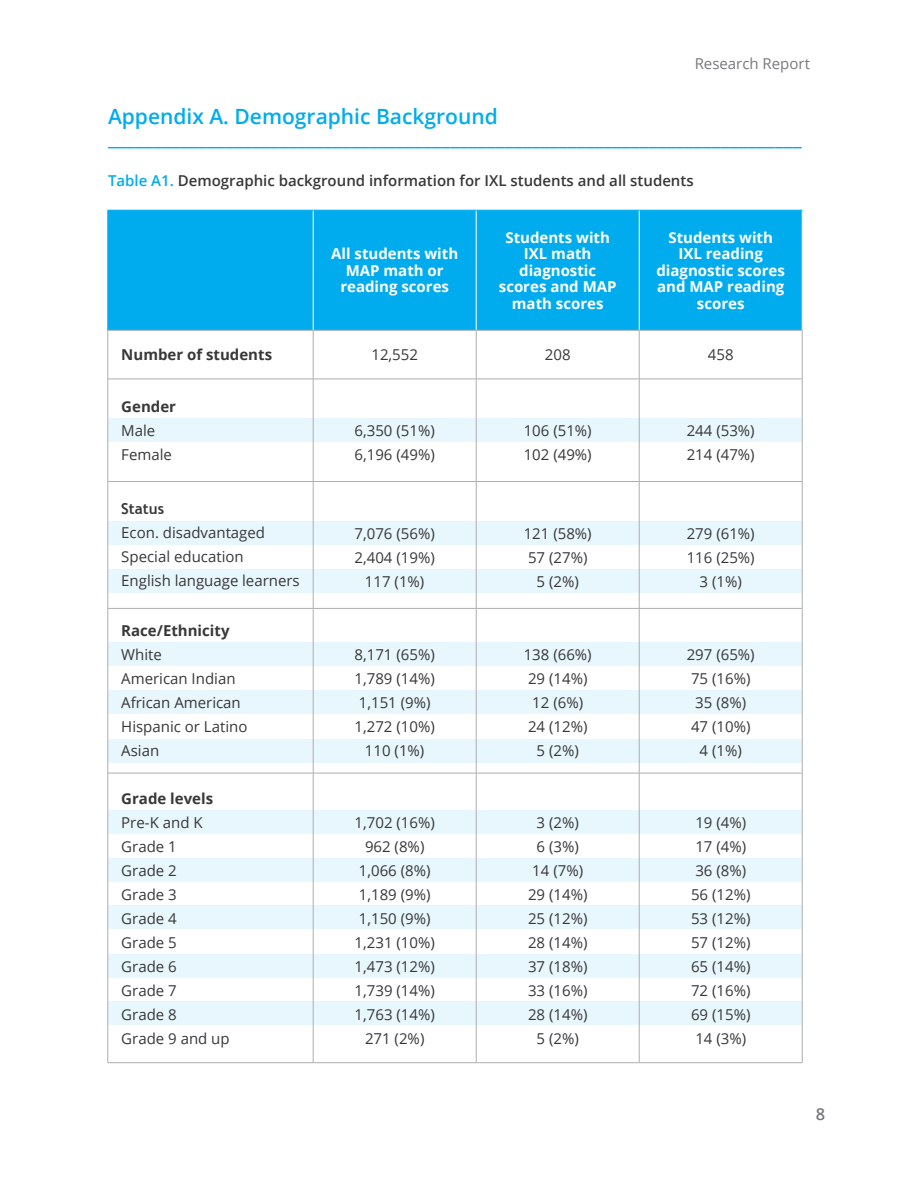
<style>
.page{position:relative;width:918px;height:1188px;background:#fff}
.page>*{position:absolute;margin:0;border:0;box-sizing:border-box;transform-origin:0 0}
.t1{font:600 21px/21px "Open Sans";color:#00aced}
.t2{font:600 16.5px "Open Sans";color:#78797c}
.t3{font:15px/24px "Open Sans";color:#383839}
.t4{font:700 15px/16.5px "Open Sans";color:#fff;text-align:center}
.t5{font:600 15px "Open Sans";color:#383839}
.t6{font:700 15px "Open Sans";color:#383839}
.t7{font:15px "Open Sans";color:#78797c}
.t8{font:700 15px "Trebuchet MS";color:#383839}
.s1{color:#00aced}
</style>
<div class="page">
<div style="left:108px;top:418px;width:694px;height:24px;background:#e8f6fd"></div>
<div style="left:108px;top:521px;width:694px;height:24px;background:#e8f6fd"></div>
<div style="left:108px;top:642px;width:694px;height:24px;background:#e8f6fd"></div>
<div style="left:108px;top:810px;width:694px;height:24px;background:#e8f6fd"></div>
<div style="left:108px;top:955px;width:694px;height:23px;background:#e8f6fd"></div>
<div style="left:108px;top:570px;width:694px;height:23px;background:#e8f6fd"></div>
<div style="left:108px;top:691px;width:694px;height:23px;background:#e8f6fd"></div>
<div style="left:108px;top:858px;width:694px;height:24px;background:#e8f6fd"></div>
<div style="left:108px;top:1002px;width:694px;height:23px;background:#e8f6fd"></div>
<div style="left:108px;top:739px;width:694px;height:24px;background:#e8f6fd"></div>
<div style="left:108px;top:905px;width:694px;height:24px;background:#e8f6fd"></div>
<div style="left:109px;top:211px;width:693px;height:119px;background:#00aced"></div>
<hr style="left:313px;top:210px;width:1px;height:120px;background:#fff">
<hr style="left:476px;top:210px;width:1px;height:120px;background:#fff">
<hr style="left:639px;top:210px;width:1px;height:120px;background:#fff">
<hr style="left:313px;top:330px;width:1px;height:49px;background:#adaeb2">
<hr style="left:476px;top:330px;width:1px;height:49px;background:#adaeb2">
<hr style="left:313px;top:379px;width:1px;height:102px;background:#adaeb2">
<hr style="left:476px;top:379px;width:1px;height:102px;background:#adaeb2">
<hr style="left:313px;top:482px;width:1px;height:126px;background:#adaeb2">
<hr style="left:476px;top:482px;width:1px;height:126px;background:#adaeb2">
<hr style="left:313px;top:609px;width:1px;height:164px;background:#adaeb2">
<hr style="left:476px;top:609px;width:1px;height:164px;background:#adaeb2">
<hr style="left:313px;top:773px;width:1px;height:290px;background:#adaeb2">
<hr style="left:476px;top:773px;width:1px;height:290px;background:#adaeb2">
<hr style="left:108px;top:330px;width:205px;height:1px;background:#adaeb2">
<hr style="left:313px;top:330px;width:163px;height:1px;background:#adaeb2">
<hr style="left:476px;top:330px;width:163px;height:1px;background:#adaeb2">
<hr style="left:639px;top:330px;width:163px;height:1px;background:#adaeb2">
<hr style="left:108px;top:608px;width:205px;height:1px;background:#adaeb2">
<hr style="left:313px;top:608px;width:163px;height:1px;background:#adaeb2">
<hr style="left:476px;top:608px;width:163px;height:1px;background:#adaeb2">
<hr style="left:639px;top:608px;width:163px;height:1px;background:#adaeb2">
<hr style="left:108px;top:773px;width:205px;height:1px;background:#adaeb2">
<hr style="left:313px;top:773px;width:163px;height:1px;background:#adaeb2">
<hr style="left:476px;top:773px;width:163px;height:1px;background:#adaeb2">
<hr style="left:639px;top:773px;width:163px;height:1px;background:#adaeb2">
<hr style="left:108px;top:1062px;width:205px;height:1px;background:#adaeb2">
<hr style="left:313px;top:1062px;width:163px;height:1px;background:#adaeb2">
<hr style="left:476px;top:1062px;width:163px;height:1px;background:#adaeb2">
<hr style="left:639px;top:1062px;width:163px;height:1px;background:#adaeb2">
<hr style="left:639px;top:330px;width:1px;height:49px;background:#adaeb2">
<hr style="left:639px;top:379px;width:1px;height:102px;background:#adaeb2">
<hr style="left:639px;top:482px;width:1px;height:126px;background:#adaeb2">
<hr style="left:639px;top:609px;width:1px;height:164px;background:#adaeb2">
<hr style="left:639px;top:773px;width:1px;height:290px;background:#adaeb2">
<hr style="left:108px;top:210px;width:205px;height:1px;background:#00aeef">
<hr style="left:108px;top:210px;width:1px;height:120px;background:#00aeef">
<hr style="left:313px;top:210px;width:163px;height:1px;background:#00aeef">
<hr style="left:476px;top:210px;width:163px;height:1px;background:#00aeef">
<hr style="left:639px;top:210px;width:163px;height:1px;background:#00aeef">
<hr style="left:108px;top:330px;width:1px;height:49px;background:#adaeb2">
<hr style="left:802px;top:330px;width:1px;height:49px;background:#adaeb2">
<hr style="left:108px;top:379px;width:1px;height:102px;background:#adaeb2">
<hr style="left:802px;top:379px;width:1px;height:102px;background:#adaeb2">
<hr style="left:108px;top:482px;width:1px;height:126px;background:#adaeb2">
<hr style="left:802px;top:482px;width:1px;height:126px;background:#adaeb2">
<hr style="left:108px;top:609px;width:1px;height:164px;background:#adaeb2">
<hr style="left:802px;top:609px;width:1px;height:164px;background:#adaeb2">
<hr style="left:108px;top:773px;width:1px;height:290px;background:#adaeb2">
<hr style="left:802px;top:773px;width:1px;height:290px;background:#adaeb2">
<hr style="left:108px;top:379px;width:205px;height:1px;background:#adaeb2">
<hr style="left:313px;top:379px;width:163px;height:1px;background:#adaeb2">
<hr style="left:476px;top:379px;width:163px;height:1px;background:#adaeb2">
<hr style="left:639px;top:379px;width:163px;height:1px;background:#adaeb2">
<hr style="left:108px;top:481px;width:205px;height:1px;background:#adaeb2">
<hr style="left:313px;top:481px;width:163px;height:1px;background:#adaeb2">
<hr style="left:476px;top:481px;width:163px;height:1px;background:#adaeb2">
<hr style="left:639px;top:481px;width:163px;height:1px;background:#adaeb2">
<p class="t7" style="left:695px;top:53px;width:117px">Research Report</p>
<h1 class="t1" style="left:108px;top:106px;width:695px">Appendix A. Demographic Background _____________________________________________________________________________</h1>
<p class="t5" style="left:108px;top:170px;width:587px"><span class="s1">Table A1.</span> Demographic background information for IXL students and all students</p>
<p class="t4" style="left:331px;top:245px;width:129px">All students with<br>MAP math or reading scores</p>
<p class="t4" style="left:499px;top:229px;width:119px">Students with<br>IXL math diagnostic scores and MAP math scores</p>
<p class="t4" style="left:656px;top:229px;width:130px">Students with<br>IXL reading diagnostic scores and MAP reading scores</p>
<p class="t6" style="left:121px;top:344px;width:152px">Number of students</p>
<p class="t3" style="left:371px;top:343px;width:48px">12,552</p>
<p class="t3" style="left:545px;top:343px;width:27px">208</p>
<p class="t3" style="left:708px;top:343px;width:27px">458</p>
<p class="t6" style="left:121px;top:396px;width:56px">Gender</p>
<p class="t3" style="left:121px;top:418px;width:52px">Male<br>Female</p>
<p class="t3" style="left:355px;top:418px;width:82px">6,350 (51%)<br>6,196 (49%)</p>
<p class="t3" style="left:524px;top:418px;width:70px">106 (51%)<br>102 (49%)</p>
<p class="t3" style="left:687px;top:418px;width:70px">244 (53%)<br>214 (47%)</p>
<p class="t8" style="left:121px;top:500px;width:44px">Status</p>
<p class="t3" style="left:121px;top:521px;width:180px">Econ. disadvantaged<br>Special education<br>English language learners</p>
<p class="t3" style="left:355px;top:521px;width:82px;text-align:center">7,076 (56%)<br>2,404 (19%)<br>117 (1%)</p>
<p class="t3" style="left:524px;top:521px;width:70px;text-align:center">121 (58%)<br>57 (27%)<br>5 (2%)</p>
<p class="t3" style="left:687px;top:521px;width:70px;text-align:center">279 (61%)<br>116 (25%)<br>3 (1%)</p>
<p class="t6" style="left:121px;top:620px;width:110px">Race/Ethnicity</p>
<p class="t3" style="left:121px;top:643px;width:128px">White<br>American Indian<br>African American<br>Hispanic or Latino<br>Asian</p>
<p class="t3" style="left:355px;top:643px;width:82px;text-align:center">8,171 (65%)<br>1,789 (14%)<br>1,151 (9%)<br>1,272 (10%)<br>110 (1%)</p>
<p class="t3" style="left:524px;top:643px;width:70px;text-align:center">138 (66%)<br>29 (14%)<br>12 (6%)<br>24 (12%)<br>5 (2%)</p>
<p class="t3" style="left:687px;top:643px;width:70px;text-align:center">297 (65%)<br>75 (16%)<br>35 (8%)<br>47 (10%)<br>4 (1%)</p>
<p class="t6" style="left:121px;top:788px;width:93px">Grade levels</p>
<p class="t3" style="left:121px;top:810px;width:110px">Pre-K and K<br>Grade 1<br>Grade 2<br>Grade 3<br>Grade 4<br>Grade 5<br>Grade 6<br>Grade 7<br>Grade 8<br>Grade 9 and up</p>
<p class="t3" style="left:355px;top:810px;width:82px;text-align:center">1,702 (16%)<br>962 (8%)<br>1,066 (8%)<br>1,189 (9%)<br>1,150 (9%)<br>1,231 (10%)<br>1,473 (12%)<br>1,739 (14%)<br>1,763 (14%)<br>271 (2%)</p>
<p class="t3" style="left:528px;top:810px;width:61px;text-align:center">3 (2%)<br>6 (3%)<br>14 (7%)<br>29 (14%)<br>25 (12%)<br>28 (14%)<br>37 (18%)<br>33 (16%)<br>28 (14%)<br>5 (2%)</p>
<p class="t3" style="left:691px;top:810px;width:61px">19 (4%)<br>17 (4%)<br>36 (8%)<br>56 (12%)<br>53 (12%)<br>57 (12%)<br>65 (14%)<br>72 (16%)<br>69 (15%)<br>14 (3%)</p>
<p class="t2" style="left:816px;top:1102px;width:11px">8</p>
</div>
